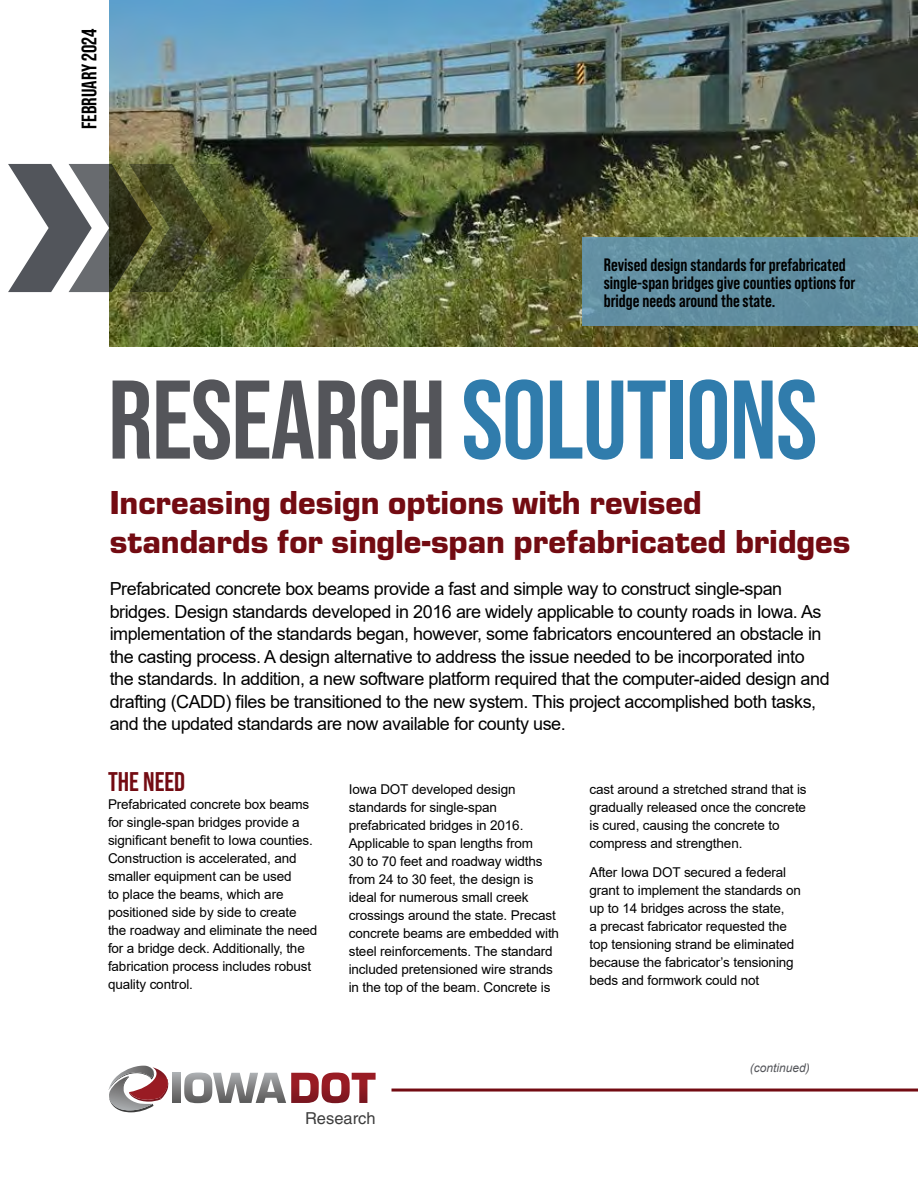
<style>
.page{position:relative;width:918px;height:1188px;background:#fff}
.page>*{position:absolute;margin:0;border:0;box-sizing:border-box;transform-origin:0 0}
.H1_-_Research_Solutions{font:700 111.45px "Bebas Neue Pro";letter-spacing:-.01em;color:#307cac}
.H2_-_Page_1_headline{font:900 34.5px/39px "Eurostile";color:#730b12}
.H3_-_subhead{font:700 27px "Bebas Neue Pro";color:#730b12}
.about_this_project{font:700 21px "Bebas Neue Pro";color:#000}
.Intro_text{font:18px/22.5px "Arial";letter-spacing:-.025em;color:#000}
.t1{font:700 18px/18px "Bebas Neue Pro";color:#000}
.t2{font:16.5px "Helvetica";color:#3d3d3d}
.body_copy{font:13.5px/18px "Arial";letter-spacing:-.01em;color:#000}
.t3{font:italic 12px "Arial";color:#54555a}
.s1{color:#54555a}
</style>
<div class="page">
<img style="left:110px;top:0;width:808px;height:347px">
<div style="left:582px;top:237px;width:336px;height:89px;background:#628fa2"></div>
<hr style="left:392px;top:1089px;width:526px;height:3px;background:#730b12">
<svg style="left:8px;top:164px;width:265px;height:128px;background:#686b53"></svg>
<svg style="left:173px;top:1073px;width:8px;height:30px"></svg>
<svg style="left:184px;top:1073px;width:192px;height:30px"></svg>
<svg style="left:108px;top:1066px;width:61px;height:46px"></svg>
<p class="about_this_project" style="left:77px;top:129px;width:102px;rotate:-90deg">FEBRUARY 2024</p>
<p class="t1" style="left:604px;top:255px;width:253px">Revised design standards for prefabricated single-span bridges give counties options for bridge needs around the state.</p>
<h1 class="H1_-_Research_Solutions" style="left:108px;top:356px;width:711px"><span class="s1">RESEARCH</span> SOLUTIONS</h1>
<h2 class="H2_-_Page_1_headline" style="left:110px;top:480px;width:742px">Increasing design options with revised standards for single-span prefabricated bridges</h2>
<p class="Intro_text" style="left:110px;top:577px;width:722px">Prefabricated concrete box beams provide a fast and simple way to construct single-span bridges. Design standards developed in 2016 are widely applicable to county roads in Iowa. As implementation of the standards began, however, some fabricators encountered an obstacle in the casting process. A design alternative to address the issue needed to be incorporated into the standards. In addition, a new software platform required that the computer-aided design and drafting (CADD) files be transitioned to the new system. This project accomplished both tasks, and the updated standards are now available for county use.</p>
<p class="H3_-_subhead" style="left:108px;top:766px;width:79px">THE NEED</p>
<p class="body_copy" style="left:108px;top:795px;width:211px">Prefabricated concrete box beams for single-span bridges provide a significant benefit to Iowa counties.<br>Construction is accelerated, and smaller equipment can be used<br>to place the beams, which are positioned side by side to create the roadway and eliminate the need for a bridge deck. Additionally, the fabrication process includes robust quality control.</p>
<p class="body_copy" style="left:349px;top:780px;width:212px">Iowa DOT developed design standards for single-span prefabricated bridges in 2016.<br>Applicable to span lengths from<br>30 to 70 feet and roadway widths from 24 to 30 feet, the design is ideal for numerous small creek crossings around the state. Precast concrete beams are embedded with steel reinforcements. The standard included pretensioned wire strands in the top of the beam. Concrete is</p>
<p class="body_copy" style="left:590px;top:780px;width:219px">cast around a stretched strand that is gradually released once the concrete is cured, causing the concrete to compress and strengthen.</p>
<p class="body_copy" style="left:590px;top:863px;width:213px">After Iowa DOT secured a federal grant to implement the standards on up to 14 bridges across the state,<br>a precast fabricator requested the top tensioning strand be eliminated because the fabricator’s tensioning beds and formwork could not</p>
<p class="t2" style="left:305px;top:1108px;width:72px">Research</p>
<p class="t3" style="left:750px;top:1060px;width:62px">(continued)</p>
</div>
